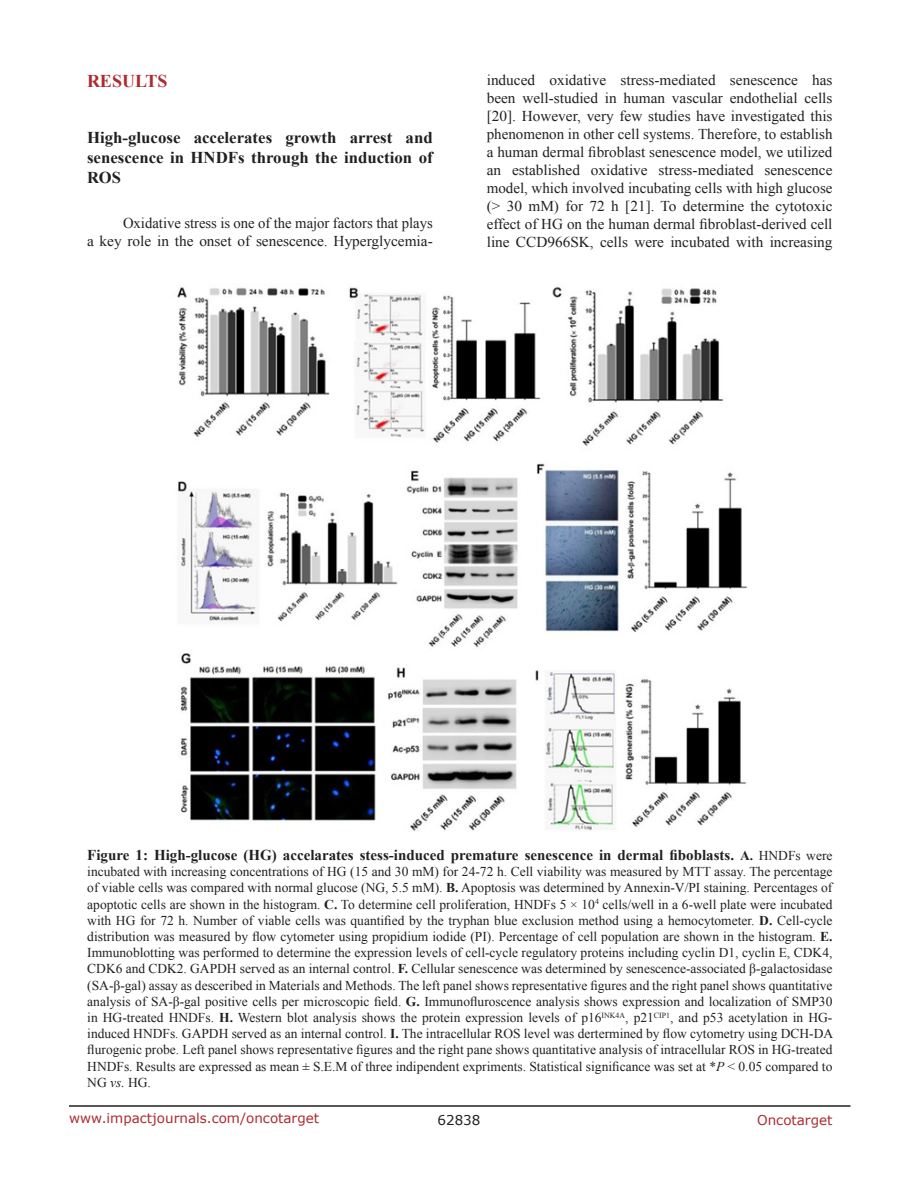
<style>
.page{position:relative;width:918px;height:1188px;background:#fff}
.page>*{position:absolute;margin:0;border:0;box-sizing:border-box;transform-origin:0 0}
.Heading{font:700 18px "Times New Roman";color:#ac2b31}
.SubHeading{font:700 16.5px/19.8px "Times New Roman";color:#221f22;text-align:justify}
.BodyText{font:15px/18px "Times New Roman";color:#221f22;text-align:right}
.FigureText{font:700 15px "Times New Roman";color:#221f22}
.FigureText-2{font:13.5px/16.2px "Times New Roman";color:#221f22;text-align:justify}
.t1{font:13.5px "Verdana";color:#ac2b31}
.t2{font:13.5px "Verdana";color:#221f22}
.s1{font-size:13.5px}
.s2{font-weight:400;font-size:13.5px}
.s3{font-weight:700}
.s4{font-style:italic}
</style>
<div class="page">
<hr style="left:69px;top:1105px;width:781px;height:2px;background:#231f20">
<img style="left:177px;top:286px;width:571px;height:545px">
<p class="Heading" style="left:87px;top:69px;width:82px">RESULTS</p>
<p class="SubHeading" style="left:87px;top:127px;width:347px">High-glucose accelerates growth arrest and senescence in HNDFs through the induction of ROS</p>
<p class="BodyText" style="left:87px;top:213px;width:347px">Oxidative stress is one of the major factors that plays<br>a key role in the onset of senescence. Hyperglycemia-</p>
<p class="BodyText" style="left:487px;top:71px;width:347px;text-align:justify">induced oxidative stress-mediated senescence has been well-studied in human vascular endothelial cells [20]. However, very few studies have investigated this phenomenon in other cell systems. Therefore, to establish a human dermal fibroblast senescence model, we utilized an established oxidative stress-mediated senescence model, which involved incubating cells with high glucose (&gt; 30 mM) for 72 h [21]. To determine the cytotoxic effect of HG on the human dermal fibroblast-derived cell line CCD966SK, cells were incubated with increasing</p>
<p class="FigureText" style="left:87px;top:845px;width:747px">Figure 1: High-glucose (HG) accelarates stess-induced premature senescence in dermal fiboblasts. <span class="s1">A.</span> <span class="s2">HNDFs were</span></p>
<p class="FigureText-2" style="left:87px;top:863px;width:747px">incubated with increasing concentrations of HG (15 and 30 mM) for 24-72 h. Cell viability was measured by MTT assay. The percentage of viable cells was compared with normal glucose (NG, 5.5 mM). <span class="s3">B.</span> Apoptosis was determined by Annexin-V/PI staining. Percentages of apoptotic cells are shown in the histogram. <span class="s3">C.</span> To determine cell proliferation, HNDFs 5 × 10<sup>4</sup> cells/well in a 6-well plate were incubated with HG for 72 h. Number of viable cells was quantified by the tryphan blue exclusion method using a hemocytometer. <span class="s3">D.</span> Cell-cycle distribution was measured by flow cytometer using propidium iodide (PI). Percentage of cell population are shown in the histogram. <span class="s3">E.<br></span>Immunoblotting was performed to determine the expression levels of cell-cycle regulatory proteins including cyclin D1, cyclin E, CDK4, CDK6 and CDK2. GAPDH served as an internal control. <span class="s3">F.</span> Cellular senescence was determined by senescence-associated β-galactosidase (SA-β-gal) assay as desceribed in Materials and Methods. The left panel shows representative figures and the right panel shows quantitative analysis of SA-β-gal positive cells per microscopic field. <span class="s3">G.</span> Immunofluroscence analysis shows expression and localization of SMP30 in HG-treated HNDFs. <span class="s3">H.</span> Western blot analysis shows the protein expression levels of p16<sup>INK4A</sup>, p21<sup>CIP1</sup>, and p53 acetylation in HG&shy;induced HNDFs. GAPDH served as an internal control. <span class="s3">I.</span> The intracellular ROS level was dertermined by flow cytometry using DCH-DA flurogenic probe. Left panel shows representative figures and the right pane shows quantitative analysis of intracellular ROS in HG-treated HNDFs. Results are expressed as mean ± S.E.M of three indipendent expriments. Statistical significance was set at *<span class="s4">P</span> &lt; 0.05 compared to NG <span class="s4">vs.</span> HG.</p>
<p class="t1" style="left:69px;top:1109px;width:252px">www.impactjournals.com/oncotarget</p>
<p class="t2" style="left:438px;top:1111px;width:44px">62838</p>
<p class="t1" style="left:757px;top:1111px;width:77px">Oncotarget</p>
</div>
